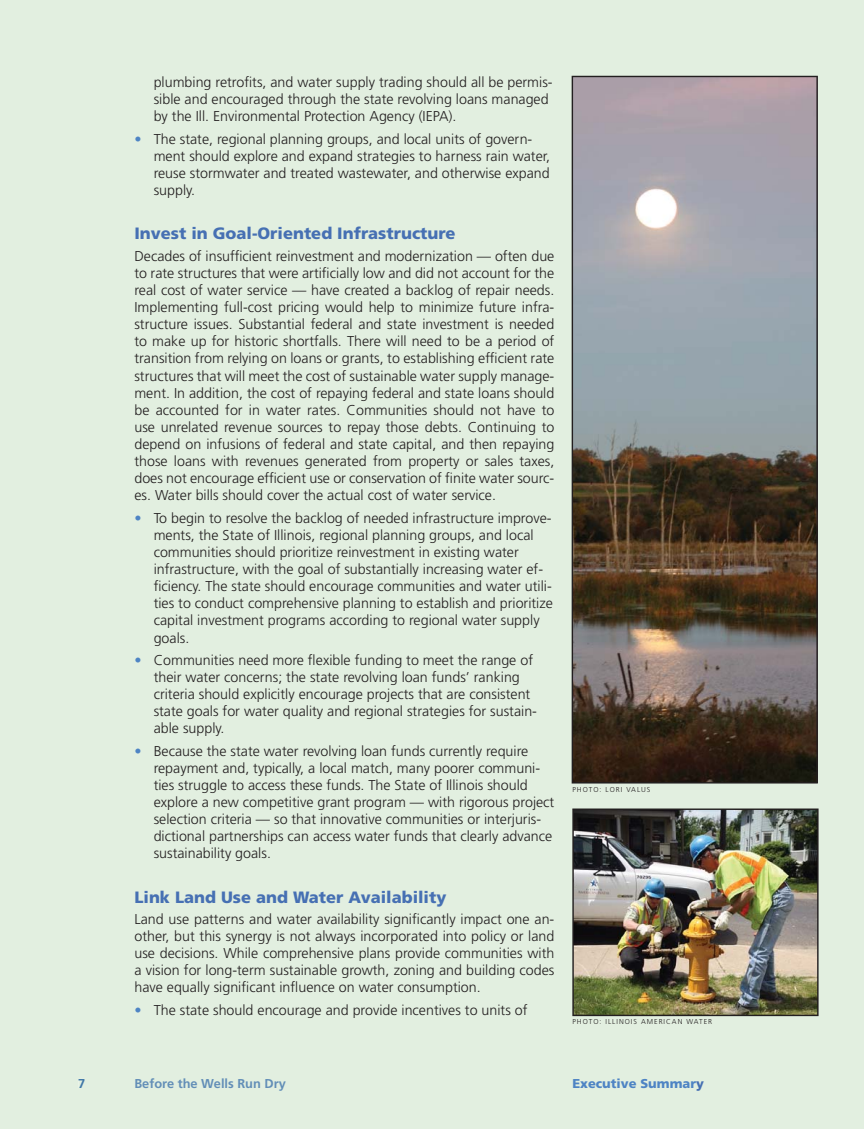
<style>
.page{position:relative;width:864px;height:1129px;background:#e2efe0}
.page>*{position:absolute;margin:0;border:0;box-sizing:border-box;transform-origin:0 0}
.t1{font:900 16.35px "Frutiger LT Std";color:#4670b3}
.t2{font:300 14.25px/17.1px "Frutiger LT Std";color:#231f20}
.t3{font:700 12.9px "Frutiger LT Std";color:#628eb7}
.t4{font:900 12.9px "Frutiger LT Std";color:#4e84c4}
.t5{font:700 12.9px "Frutiger LT Std";color:#4670b3}
.t6{font:300 7.2px "Frutiger LT Std";letter-spacing:.14em;color:#231f20}
.s1{font-weight:400;color:#4e84c4}
.s2{color:#4670b3}
</style>
<div class="page">
<div style="left:79px;top:1078px;width:6px;height:9px;background:#e2efe0"></div>
<div style="left:135px;top:1078px;width:151px;height:12px;background:#e2efe0"></div>
<svg style="left:572px;top:76px;width:246px;height:707px;background:#7b7573"></svg>
<img style="left:572px;top:808px;width:247px;height:208px">
<p class="t2" style="left:154px;top:75px;width:400px">plumbing retrofits, and water supply trading should all be permis&shy;sible and encouraged through the state revolving loans managed by the Ill. Environmental Protection Agency (IEPA).</p>
<p class="t2" style="left:154px;top:131px;width:398px;text-indent:-19px"><span class="s1">•</span> The state, regional planning groups, and local units of govern&shy;ment should explore and expand strategies to harness rain water, reuse stormwater and treated wastewater, and otherwise expand supply.</p>
<p class="t1" style="left:134px;top:227px;width:323px">Invest in Goal-Oriented Infrastructure</p>
<p class="t2" style="left:134px;top:248px;width:421px;text-align:justify">Decades of insufficient reinvestment and modernization — often due to rate structures that were artificially low and did not account for the real cost of water service — have created a backlog of repair needs.<br>Implementing full-cost pricing would help to minimize future infra&shy;structure issues. Substantial federal and state investment is needed to make up for historic shortfalls. There will need to be a period of transition from relying on loans or grants, to establishing efficient rate structures that will meet the cost of sustainable water supply manage&shy;ment. In addition, the cost of repaying federal and state loans should be accounted for in water rates. Communities should not have to use unrelated revenue sources to repay those debts. Continuing to depend on infusions of federal and state capital, and then repaying those loans with revenues generated from property or sales taxes, does not encourage efficient use or conservation of finite water sourc&shy;es. Water bills should cover the actual cost of water service.</p>
<p class="t2" style="left:154px;top:510px;width:401px;text-indent:-19px"><span class="s1">•</span> To begin to resolve the backlog of needed infrastructure improve&shy;ments, the State of Illinois, regional planning groups, and local communities should prioritize reinvestment in existing water infrastructure, with the goal of substantially increasing water ef&shy;ficiency. The state should encourage communities and water utili&shy;ties to conduct comprehensive planning to establish and prioritize capital investment programs according to regional water supply goals.</p>
<p class="t2" style="left:154px;top:652px;width:385px;text-indent:-19px"><span class="s1">•</span> Communities need more flexible funding to meet the range of their water concerns; the state revolving loan funds’ ranking criteria should explicitly encourage projects that are consistent state goals for water quality and regional strategies for sustain&shy;able supply.</p>
<p class="t2" style="left:154px;top:743px;width:402px;text-indent:-19px"><span class="s1">•</span> Because the state water revolving loan funds currently require repayment and, typically, a local match, many poorer communi&shy;ties struggle to access these funds. The State of Illinois should explore a new competitive grant program — with rigorous project selection criteria — so that innovative communities or interjuris&shy;dictional partnerships can access water funds that clearly advance sustainability goals.</p>
<p class="t1" style="left:134px;top:890px;width:313px">Link Land Use and Water Availability</p>
<p class="t2" style="left:134px;top:911px;width:421px;text-align:justify">Land use patterns and water availability significantly impact one an&shy;other, but this synergy is not always incorporated into policy or land use decisions. While comprehensive plans provide communities with a vision for long-term sustainable growth, zoning and building codes have equally significant influence on water consumption.</p>
<p class="t2" style="left:134px;top:1002px;width:395px"><span class="s1">•</span> The state should encourage and provide incentives to units of</p>
<p class="t6" style="left:572px;top:786px;width:80px">PHOTO: LORI VALUS</p>
<p class="t6" style="left:572px;top:1018px;width:141px">PHOTO: ILLINOIS AMERICAN WATER</p>
<p class="t5" style="left:78px;top:1078px;width:9px">7</p>
<p class="t3" style="left:134px;top:1078px;width:153px">Before the Wells Run Dry</p>
<p class="t4" style="left:572px;top:1078px;width:133px">Executive Summar<span class="s2">y</span></p>
</div>
